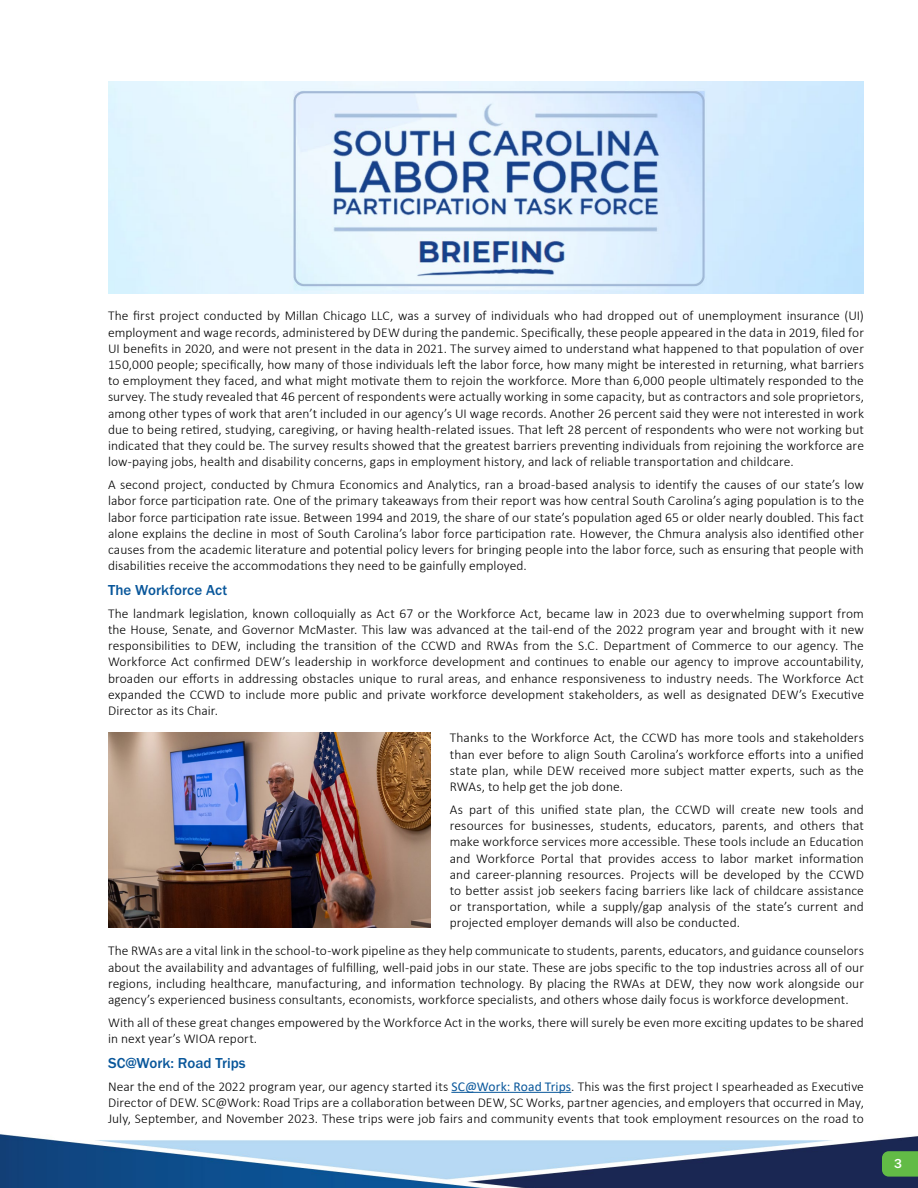
<style>
.page{position:relative;width:918px;height:1188px;background:#fff}
.page>*{position:absolute;margin:0;border:0;box-sizing:border-box;transform-origin:0 0}
.t1{font:500 15px "Franklin Gothic URW";letter-spacing:.005em;color:#09579b}
.t2{font:300 13.5px/16.2px "Calibri";letter-spacing:.005em;color:#000;text-align:justify}
.t3{font:500 13.5px "Franklin Gothic URW";color:#fff}
.s1{font-weight:400;color:#09579b}
</style>
<div class="page">
<img style="left:0;top:1134px;width:918px;height:54px">
<img style="left:108px;top:81px;width:756px;height:212px">
<hr style="left:451px;top:1092px;width:120px;height:1px;background:#09579b">
<img style="left:108px;top:732px;width:322px;height:195px">
<svg style="left:882px;top:1151px;width:36px;height:26px"></svg>
<p class="t2" style="left:108px;top:308px;width:758px">The first project conducted by Millan Chicago LLC, was a survey of individuals who had dropped out of unemployment insurance (UI) employment and wage records, administered by DEW during the pandemic. Specifically, these people appeared in the data in 2019, filed for UI benefits in 2020, and were not present in the data in 2021. The survey aimed to understand what happened to that population of over 150,000 people; specifically, how many of those individuals left the labor force, how many might be interested in returning, what barriers to employment they faced, and what might motivate them to rejoin the workforce. More than 6,000 people ultimately responded to the survey. The study revealed that 46 percent of respondents were actually working in some capacity, but as contractors and sole proprietors, among other types of work that aren’t included in our agency’s UI wage records. Another 26 percent said they were not interested in work due to being retired, studying, caregiving, or having health-related issues. That left 28 percent of respondents who were not working but indicated that they could be. The survey results showed that the greatest barriers preventing individuals from rejoining the workforce are low-paying jobs, health and disability concerns, gaps in employment history, and lack of reliable transportation and childcare.</p>
<p class="t2" style="left:108px;top:476px;width:758px">A second project, conducted by Chmura Economics and Analytics, ran a broad-based analysis to identify the causes of our state’s low labor force participation rate. One of the primary takeaways from their report was how central South Carolina’s aging population is to the labor force participation rate issue. Between 1994 and 2019, the share of our state’s population aged 65 or older nearly doubled. This fact alone explains the decline in most of South Carolina’s labor force participation rate. However, the Chmura analysis also identified other causes from the academic literature and potential policy levers for bringing people into the labor force, such as ensuring that people with disabilities receive the accommodations they need to be gainfully employed.</p>
<p class="t1" style="left:108px;top:581px;width:121px">The Workforce Act</p>
<p class="t2" style="left:108px;top:605px;width:758px">The landmark legislation, known colloquially as Act 67 or the Workforce Act, became law in 2023 due to overwhelming support from the House, Senate, and Governor McMaster. This law was advanced at the tail-end of the 2022 program year and brought with it new responsibilities to DEW, including the transition of the CCWD and RWAs from the S.C. Department of Commerce to our agency. The Workforce Act confirmed DEW’s leadership in workforce development and continues to enable our agency to improve accountability, broaden our efforts in addressing obstacles unique to rural areas, and enhance responsiveness to industry needs. The Workforce Act expanded the CCWD to include more public and private workforce development stakeholders, as well as designated DEW’s Executive Director as its Chair.</p>
<p class="t2" style="left:450px;top:730px;width:416px">Thanks to the Workforce Act, the CCWD has more tools and stakeholders than ever before to align South Carolina’s workforce efforts into a unified state plan, while DEW received more subject matter experts, such as the RWAs, to help get the job done.</p>
<p class="t2" style="left:450px;top:801px;width:416px">As part of this unified state plan, the CCWD will create new tools and resources for businesses, students, educators, parents, and others that make workforce services more accessible. These tools include an Education and Workforce Portal that provides access to labor market information and career-planning resources. Projects will be developed by the CCWD to better assist job seekers facing barriers like lack of childcare assistance or transportation, while a supply/gap analysis of the state’s current and projected employer demands will also be conducted.</p>
<p class="t2" style="left:108px;top:943px;width:758px">The RWAs are a vital link in the school-to-work pipeline as they help communicate to students, parents, educators, and guidance counselors about the availability and advantages of fulfilling, well-paid jobs in our state. These are jobs specific to the top industries across all of our regions, including healthcare, manufacturing, and information technology. By placing the RWAs at DEW, they now work alongside our agency’s experienced business consultants, economists, workforce specialists, and others whose daily focus is workforce development.</p>
<p class="t2" style="left:108px;top:1014px;width:758px">With all of these great changes empowered by the Workforce Act in the works, there will surely be even more exciting updates to be shared in next year’s WIOA report.</p>
<p class="t1" style="left:108px;top:1054px;width:139px">SC@Work: Road Trips</p>
<p class="t2" style="left:108px;top:1078px;width:758px">Near the end of the 2022 program year, our agency started its <span class="s1">SC@Work: Road Trips</span>. This was the first project I spearheaded as Executive Director of DEW. SC@Work: Road Trips are a collaboration between DEW, SC Works, partner agencies, and employers that occurred in May, July, September, and November 2023. These trips were job fairs and community events that took employment resources on the road to</p>
<p class="t3" style="left:894px;top:1155px;width:9px">3</p>
</div>
